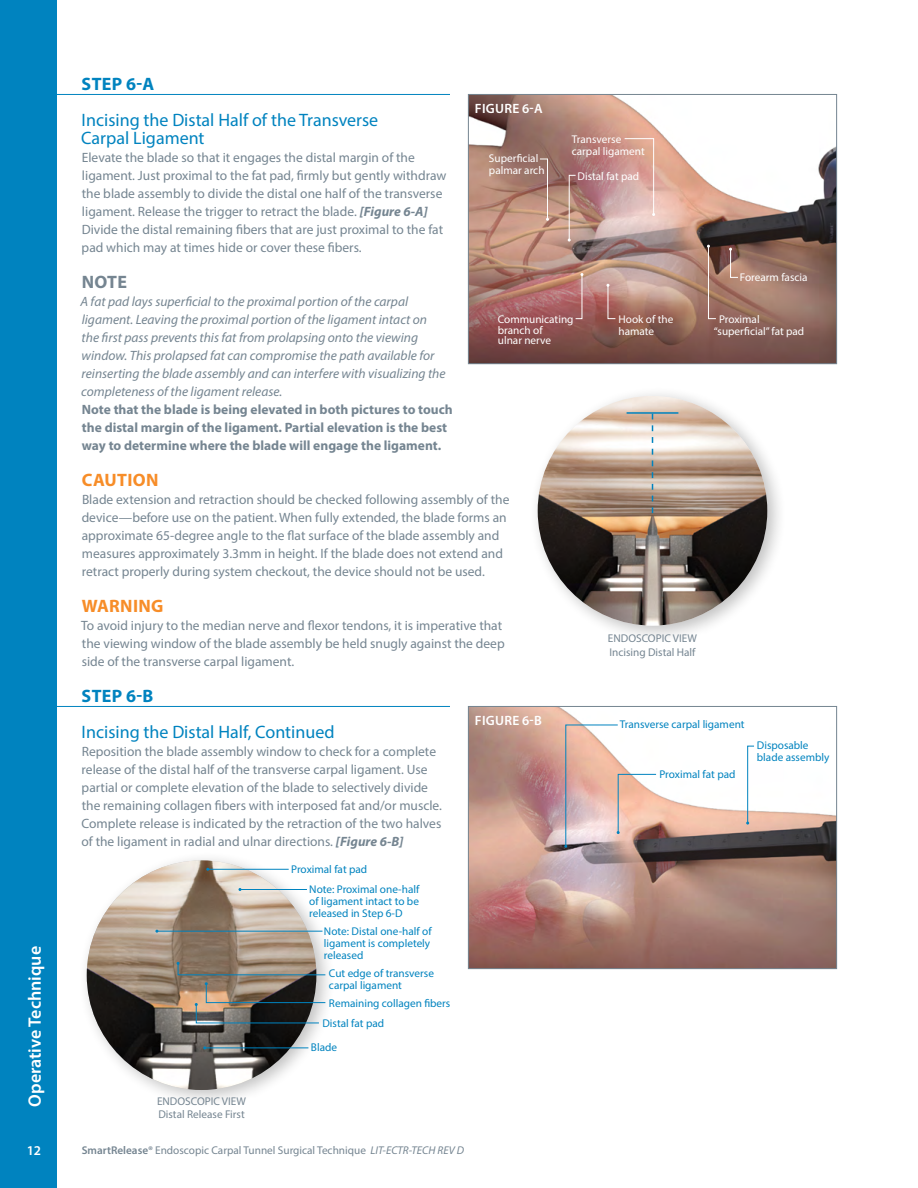
<style>
.page{position:relative;width:918px;height:1188px;background:#fff}
.page>*{position:absolute;margin:0;border:0;box-sizing:border-box;transform-origin:0 0}
.t1{font:18px/18px "Myriad Pro";color:#0083bf}
.t2{font:600 18px "Myriad Pro";color:#fff}
.t3{font:700 18px "Myriad Pro";letter-spacing:.02em;color:#0083bf}
.t4{font:700 18px "Myriad Pro";letter-spacing:.02em;color:#f78d28}
.t5{font:700 18px "Myriad Pro";color:#758591}
.t6{font:13.5px/18px "Myriad Pro";color:#758591}
.t7{font:italic 13.5px/18px "Myriad Pro";color:#758591}
.t8{font:700 13.5px/18px "Myriad Pro";color:#758591}
.t9{font:600 13.5px "Myriad Pro";letter-spacing:.02em;color:#fff}
.t10{font:11.25px/12px "Myriad Pro";color:#0083bf}
.t11{font:11.25px/12px "Myriad Pro";color:#fff}
.t12{font:11.25px/13.5px "Myriad Pro";color:#758591}
.s1{font-weight:700;font-style:italic}
.s2{font-weight:600}
.s3{font-style:italic}
</style>
<div class="page">
<hr style="left:53px;top:94px;width:397px;height:1px;background:#0083bf">
<img style="left:470px;top:96px;width:365px;height:266px">
<div style="left:468px;top:94px;width:369px;height:270px;border:1px solid #758591"></div>
<img style="left:470px;top:708px;width:365px;height:259px">
<div style="left:468px;top:706px;width:369px;height:263px;border:1px solid #758591"></div>
<hr style="left:53px;top:706px;width:397px;height:1px;background:#0083bf">
<div style="left:0;top:0;width:56px;height:1188px;background:#0083bf"></div>
<div style="left:528px;top:385px;width:259px;height:259px;background:#000;opacity:.25"></div>
<img style="left:538px;top:396px;width:229px;height:230px;border-radius:115px">
<svg style="left:652px;top:414px;width:1px;height:99px"></svg>
<hr style="left:627px;top:412px;width:51px;height:2px;background:#0083bf">
<div style="left:77px;top:850px;width:259px;height:259px;background:#000;opacity:.25"></div>
<div style="left:87px;top:860px;width:229px;height:230px;background:#000;opacity:.25"></div>
<img style="left:87px;top:860px;width:229px;height:230px;border-radius:115px">
<svg style="left:746px;top:745px;width:9px;height:80px"></svg>
<svg style="left:564px;top:724px;width:93px;height:124px"></svg>
<svg style="left:195px;top:982px;width:131px;height:42px;background:#6d6860"></svg>
<hr style="left:205px;top:1048px;width:103px;height:1px;background:#0083bf">
<hr style="left:240px;top:889px;width:67px;height:1px;background:#0083bf">
<hr style="left:208px;top:869px;width:81px;height:1px;background:#0083bf">
<svg style="left:177px;top:962px;width:149px;height:14px;background:#8b8478"></svg>
<hr style="left:157px;top:931px;width:165px;height:1px;background:#0083bf">
<svg style="left:624px;top:138px;width:31px;height:78px;background:#dcb0a7"></svg>
<svg style="left:568px;top:175px;width:8px;height:67px"></svg>
<svg style="left:539px;top:158px;width:10px;height:63px"></svg>
<svg style="left:575px;top:273px;width:8px;height:46px"></svg>
<svg style="left:606px;top:284px;width:10px;height:35px"></svg>
<svg style="left:707px;top:245px;width:10px;height:74px"></svg>
<svg style="left:729px;top:248px;width:10px;height:30px"></svg>
<h1 class="t2" style="left:23px;top:1107px;width:162px;rotate:-90deg">Operative Technique</h1>
<p class="t9" style="left:27px;top:1142px;width:16px">12</p>
<h1 class="t3" style="left:82px;top:72px;width:74px">STEP 6-A</h1>
<h1 class="t1" style="left:81px;top:111px;width:299px">Incising the Distal Half of the Transverse<br>Carpal Ligament</h1>
<p class="t6" style="left:82px;top:148px;width:366px">Elevate the blade so that it engages the distal margin of the ligament. Just proximal to the fat pad, firmly but gently withdraw the blade assembly to divide the distal one half of the transverse ligament. Release the trigger to retract the blade. <span class="s1">[Figure 6-A] </span>Divide the distal remaining fibers that are just proximal to the fat pad which may at times hide or cover these fibers.</p>
<h1 class="t5" style="left:82px;top:270px;width:47px">NOTE</h1>
<p class="t7" style="left:81px;top:292px;width:367px">A fat pad lays superficial to the proximal portion of the carpal ligament. Leaving the proximal portion of the ligament intact on the first pass prevents this fat from prolapsing onto the viewing window. This prolapsed fat can compromise the path available for reinserting the blade assembly and can interfere with visualizing the completeness of the ligament release.</p>
<p class="t8" style="left:82px;top:400px;width:372px">Note that the blade is being elevated in both pictures to touch the distal margin of the ligament. Partial elevation is the best way to determine where the blade will engage the ligament.</p>
<p class="t9" style="left:475px;top:100px;width:69px">FIGURE 6-A</p>
<p class="t11" style="left:489px;top:152px;width:57px">Superficial palmar arch</p>
<p class="t11" style="left:572px;top:133px;width:74px">Transverse carpal ligament</p>
<p class="t11" style="left:578px;top:170px;width:63px">Distal fat pad</p>
<p class="t11" style="left:498px;top:314px;width:77px;line-height:10.5px">Communicating branch of<br>ulnar nerve</p>
<p class="t11" style="left:619px;top:313px;width:56px">Hook of the hamate</p>
<h1 class="t4" style="left:82px;top:468px;width:78px">CAUTION</h1>
<p class="t6" style="left:82px;top:490px;width:429px">Blade extension and retraction should be checked following assembly of the device—before use on the patient. When fully extended, the blade forms an approximate 65-degree angle to the flat surface of the blade assembly and measures approximately 3.3mm in height. If the blade does not extend and retract properly during system checkout, the device should not be used.</p>
<h1 class="t4" style="left:82px;top:594px;width:83px">WARNING</h1>
<p class="t6" style="left:81px;top:616px;width:425px">To avoid injury to the median nerve and flexor tendons, it is imperative that the viewing window of the blade assembly be held snugly against the deep side of the transverse carpal ligament.</p>
<h1 class="t3" style="left:82px;top:684px;width:73px">STEP 6-B</h1>
<p class="t12" style="left:608px;top:632px;width:91px">ENDOSCOPIC VIEW<br>Incising Distal Half</p>
<p class="t11" style="left:740px;top:271px;width:69px">Forearm fascia</p>
<p class="t11" style="left:714px;top:313px;width:92px;text-indent:5px">Proximal “superficial” fat pad</p>
<h1 class="t1" style="left:82px;top:723px;width:254px">Incising the Distal Half, Continued</h1>
<p class="t6" style="left:81px;top:742px;width:362px">Reposition the blade assembly window to check for a complete release of the distal half of the transverse carpal ligament. Use partial or complete elevation of the blade to selectively divide the remaining collagen fibers with interposed fat and/or muscle.<br>Complete release is indicated by the retraction of the two halves of the ligament in radial and ulnar directions. <span class="s1">[Figure 6-B]</span></p>
<p class="t10" style="left:309px;top:859px;width:112px;line-height:20px;text-indent:-18px">Proximal fat pad<br>Note: Proximal one-half</p>
<p class="t10" style="left:309px;top:895px;width:111px">of ligament intact to be released in Step 6-D</p>
<p class="t10" style="left:324px;top:925px;width:109px">Note: Distal one-half of ligament is completely released</p>
<p class="t10" style="left:329px;top:967px;width:107px">Cut edge of transverse carpal ligament</p>
<p class="t10" style="left:322px;top:993px;width:129px;line-height:19.8px;text-indent:6px">Remaining collagen fibers<br>Distal fat pad</p>
<p class="t10" style="left:311px;top:1041px;width:28px">Blade</p>
<p class="t9" style="left:475px;top:712px;width:68px">FIGURE 6-B</p>
<p class="t12" style="left:157px;top:1094px;width:91px">ENDOSCOPIC VIEW<br>Distal Release First</p>
<p class="t12" style="left:82px;top:1144px;width:384px"><span class="s2">SmartRelease®</span> Endoscopic Carpal Tunnel Surgical Technique <span class="s3">LIT-ECTR-TECH REV D</span></p>
<p class="t10" style="left:620px;top:718px;width:126px">Transverse carpal ligament</p>
<p class="t10" style="left:660px;top:769px;width:78px">Proximal fat pad</p>
<p class="t10" style="left:757px;top:739px;width:74px">Disposable blade assembly</p>
</div>
